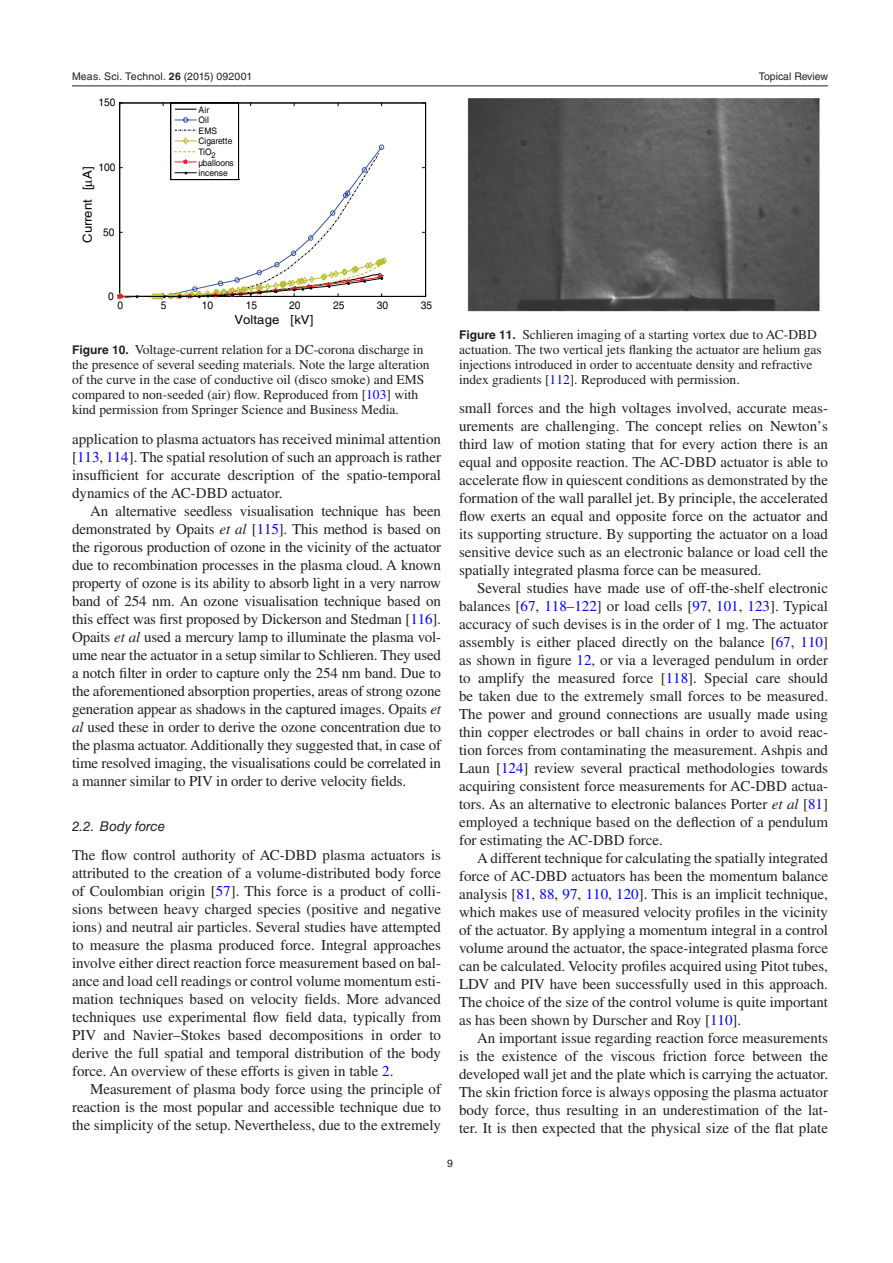
<style>
.page{position:relative;width:893px;height:1263px;background:#fff}
.page>*{position:absolute;margin:0;border:0;box-sizing:border-box;transform-origin:0 0}
.t1{font:15px/18px "Times LT Std";color:#231f20;text-align:justify}
.t2{font:13.5px/15px "Times LT Std";color:#231f20}
.t3{font:italic 13.5px "Helvetica LT Std";color:#231f20}
.t4{font:12.45px "Helvetica";letter-spacing:.005em;color:#040503;scale:1.06 1}
.t5{font:10.8px "Helvetica";color:#040503;scale:.95 1}
.t6{font:10.5px "Helvetica LT Std";letter-spacing:.015em;color:#231f20}
.t7{font:9px/10.6px "Helvetica";letter-spacing:-.01em;color:#040503;scale:.95 1}
.s1{font-family:"Helvetica";font-weight:700}
.s2{font-family:"Helvetica"}
.s3{font-family:"Helvetica LT Std";font-weight:700;font-size:12px}
.s4{color:#00f}
.s5{font-style:italic}
.s6{font-family:"STIX General"}
</style>
<div class="page">
<hr style="left:72px;top:86px;width:756px;height:1px;background:#231f20">
<svg style="left:401px;top:102px;width:25px;height:195px"></svg>
<svg style="left:117px;top:102px;width:284px;height:198px"></svg>
<img style="left:467px;top:98px;width:353px;height:214px">
<p class="t6" style="left:72px;top:70px;width:182px">Meas. Sci. Technol. <span class="s1">26</span> (<span class="s2">2015</span>) 092001</p>
<p class="t5" style="left:98px;top:96px;width:19px">150</p>
<p class="t5" style="left:98px;top:161px;width:19px">100</p>
<p class="t4" style="left:80px;top:243px;width:74px;rotate:-90deg">Current [ A]</p>
<p class="t5" style="left:103px;top:226px;width:13px">50</p>
<p class="t7" style="left:199px;top:104px;width:39px">Air<br>Oil<br>EMS<br>Cigarette<br>TiO<sub>2 </sub>µballoons incense</p>
<p class="t6" style="left:759px;top:70px;width:71px">Topical Review</p>
<p class="t5" style="left:108px;top:290px;width:7px">0</p>
<p class="t5" style="left:117px;top:299px;width:7px">0</p>
<p class="t5" style="left:161px;top:299px;width:7px">5</p>
<p class="t5" style="left:202px;top:299px;width:13px">10</p>
<p class="t5" style="left:246px;top:299px;width:13px">15</p>
<p class="t5" style="left:289px;top:299px;width:13px">20</p>
<p class="t5" style="left:333px;top:299px;width:13px">25</p>
<p class="t5" style="left:377px;top:299px;width:13px">30</p>
<p class="t5" style="left:421px;top:299px;width:13px">35</p>
<p class="t4" style="left:234px;top:313px;width:76px">Voltage [kV]</p>
<p class="t2" style="left:72px;top:342px;width:359px"><span class="s3">Figure 10.</span> Voltage-current relation for a DC-corona discharge in the presence of several seeding materials. Note the large alteration of the curve in the case of conductive oil (disco smoke) and EMS compared to non-seeded (air) flow. Reproduced from [<span class="s4">103</span>] with kind permission from Springer Science and Business Media.</p>
<p class="t1" style="left:72px;top:430px;width:370px">application to plasma actuators has received minimal attention [<span class="s4">113</span>, <span class="s4">114</span>]. The spatial resolution of such an approach is rather insufficient for accurate description of the spatio-temporal dynamics of the AC-DBD actuator.</p>
<p class="t1" style="left:72px;top:502px;width:371px;text-indent:18px">An alternative seedless visualisation technique has been demonstrated by Opaits <span class="s5">et al</span> [<span class="s4">115</span>]. This method is based on the rigorous production of ozone in the vicinity of the actuator due to recombination processes in the plasma cloud. A known property of ozone is its ability to absorb light in a very narrow band of 254 nm. An ozone visualisation technique based on this effect was first proposed by Dickerson and Stedman [<span class="s4">116</span>].<br>Opaits <span class="s5">et al</span> used a mercury lamp to illuminate the plasma vol&shy;ume near the actuator in a setup similar to Schlieren. They used a notch filter in order to capture only the 254 nm band. Due to the aforementioned absorption properties, areas of strong ozone generation appear as shadows in the captured images. Opaits <span class="s5">et al</span> used these in order to derive the ozone concentration due to the plasma actuator. Additionally they suggested that, in case of time resolved imaging, the visualisations could be correlated in a manner similar to PIV in order to derive velocity fields.</p>
<p class="t3" style="left:72px;top:819px;width:95px">2.2. Body force</p>
<p class="t1" style="left:72px;top:846px;width:371px">The flow control authority of AC-DBD plasma actuators is attributed to the creation of a volume-distributed body force of Coulombian origin [<span class="s4">57</span>]. This force is a product of colli&shy;sions between heavy charged species (positive and negative ions) and neutral air particles. Several studies have attempted to measure the plasma produced force. Integral approaches involve either direct reaction force measurement based on bal&shy;ance and load cell readings or control volume momentum esti&shy;mation techniques based on velocity fields. More advanced techniques use experimental flow field data, typically from PIV and Navier<span class="s6">–</span>Stokes based decompositions in order to derive the full spatial and temporal distribution of the body force. An overview of these efforts is given in table <span class="s4">2</span>.</p>
<p class="t1" style="left:72px;top:1080px;width:371px;text-indent:18px">Measurement of plasma body force using the principle of reaction is the most popular and accessible technique due to the simplicity of the setup. Nevertheless, due to the extremely</p>
<p class="t2" style="left:459px;top:327px;width:364px"><span class="s3">Figure 11.</span> Schlieren imaging of a starting vortex due to AC-DBD actuation. The two vertical jets flanking the actuator are helium gas injections introduced in order to accentuate density and refractive index gradients [<span class="s4">112</span>]. Reproduced with permission.</p>
<p class="t1" style="left:459px;top:399px;width:371px">small forces and the high voltages involved, accurate meas&shy;urements are challenging. The concept relies on Newton<span class="s6">’</span>s third law of motion stating that for every action there is an equal and opposite reaction. The AC-DBD actuator is able to accelerate flow in quiescent conditions as demonstrated by the formation of the wall parallel jet. By principle, the accelerated flow exerts an equal and opposite force on the actuator and its supporting structure. By supporting the actuator on a load sensitive device such as an electronic balance or load cell the spatially integrated plasma force can be measured.</p>
<p class="t1" style="left:459px;top:579px;width:371px;text-indent:18px">Several studies have made use of off-the-shelf electronic balances [<span class="s4">67</span>, <span class="s4">118</span><span class="s6">–</span><span class="s4">122</span>] or load cells [<span class="s4">97</span>, <span class="s4">101</span>, <span class="s4">123</span>]. Typical accuracy of such devises is in the order of 1 mg. The actuator assembly is either placed directly on the balance [<span class="s4">67</span>, <span class="s4">110</span>] as shown in figure <span class="s4">12</span>, or via a leveraged pendulum in order to amplify the measured force [<span class="s4">118</span>]. Special care should be taken due to the extremely small forces to be measured.<br>The power and ground connections are usually made using thin copper electrodes or ball chains in order to avoid reac&shy;tion forces from contaminating the measurement. Ashpis and Laun [<span class="s4">124</span>] review several practical methodologies towards acquiring consistent force measurements for AC-DBD actua&shy;tors. As an alternative to electronic balances Porter <span class="s5">et al</span> [<span class="s4">81</span>] employed a technique based on the deflection of a pendulum for estimating the AC-DBD force.</p>
<p class="t1" style="left:459px;top:849px;width:371px;text-indent:18px">A different technique for calculating the spatially integrated force of AC-DBD actuators has been the momentum balance analysis [<span class="s4">81</span>, <span class="s4">88</span>, <span class="s4">97</span>, <span class="s4">110</span>, <span class="s4">120</span>]. This is an implicit technique, which makes use of measured velocity profiles in the vicinity of the actuator. By applying a momentum integral in a control volume around the actuator, the space-integrated plasma force can be calculated. Velocity profiles acquired using Pitot tubes, LDV and PIV have been successfully used in this approach.<br>The choice of the size of the control volume is quite important as has been shown by Durscher and Roy [<span class="s4">110</span>].</p>
<p class="t1" style="left:459px;top:1029px;width:371px;text-indent:18px">An important issue regarding reaction force measurements is the existence of the viscous friction force between the developed wall jet and the plate which is carrying the actuator.<br>The skin friction force is always opposing the plasma actuator body force, thus resulting in an underestimation of the lat&shy;ter. It is then expected that the physical size of the flat plate</p>
<p class="t6" style="left:447px;top:1157px;width:7px">9</p>
</div>
